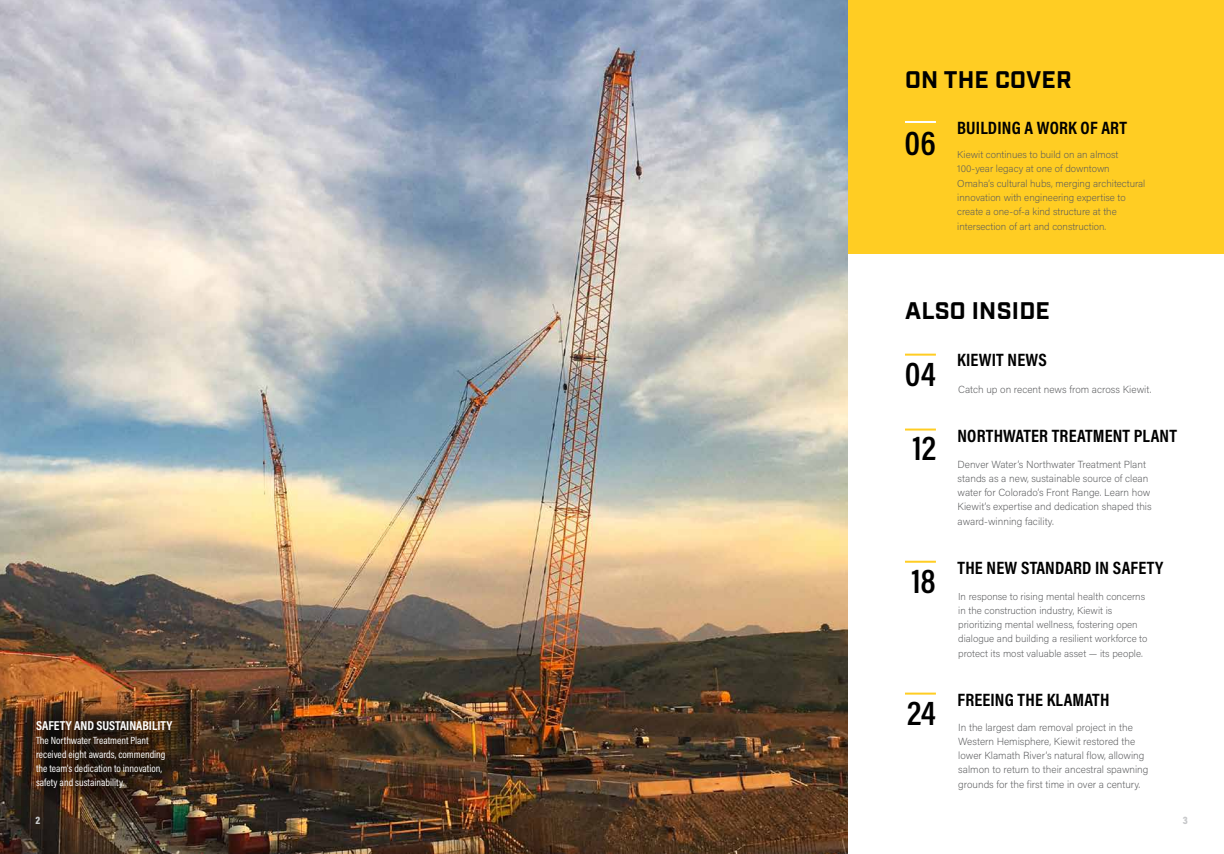
<style>
.page{position:relative;width:1224px;height:854px;background:#fff}
.page>*{position:absolute;margin:0;border:0;box-sizing:border-box;transform-origin:0 0}
.t1{font:600 35px/74.8px "Acumin Pro Cond";color:#000}
.t2{font:700 24px "Industry";letter-spacing:.01em;color:#000}
.t3{font:700 18px "Acumin Pro Cond";letter-spacing:.01em;color:#000}
.t4{font:700 13px "Acumin Pro Cond";color:#fff}
.t5{font:900 11px "Acumin Pro Cond";color:#c7c8ca}
.t6{font:10.5px/14px "Acumin Pro Cond";color:#fff}
.t7{font:200 10.2px/14.2px "Acumin Pro";color:#58595b}
.t8{font:200 10px/14.2px "Acumin Pro";color:#58595b}
</style>
<div class="page">
<img style="left:0;top:0;width:848px;height:853px">
<div style="left:11px;top:695px;width:186px;height:117px;background:#000;opacity:.6"></div>
<div style="left:848px;top:0;width:376px;height:255px;background:#ffcd23"></div>
<hr style="left:905px;top:121px;width:31px;height:2px;background:#fff">
<hr style="left:905px;top:353px;width:31px;height:2px;background:#ffcd23">
<hr style="left:905px;top:428px;width:31px;height:2px;background:#ffcd23">
<hr style="left:905px;top:560px;width:31px;height:2px;background:#ffcd23">
<hr style="left:905px;top:692px;width:31px;height:2px;background:#ffcd23">
<h2 class="t2" style="left:905px;top:65px;width:168px">ON THE COVER</h2>
<h1 class="t1" style="left:905px;top:104px;width:33px">06</h1>
<h3 class="t3" style="left:957px;top:116px;width:171px">BUILDING A WORK OF ART</h3>
<p class="t8" style="left:957px;top:147px;width:190px">Kiewit continues to build on an almost 100-year legacy at one of downtown Omaha’s cultural hubs, merging architectural innovation with engineering expertise to create a one-of-a kind structure at the intersection of art and construction.</p>
<h2 class="t2" style="left:905px;top:296px;width:146px">ALSO INSIDE</h2>
<h3 class="t4" style="left:36px;top:716px;width:138px">SAFETY AND SUSTAINABILITY</h3>
<p class="t6" style="left:36px;top:733px;width:131px">The Northwater Treatment Plant received eight awards, commending the team's dedication to innovation, safety and sustainability.</p>
<h1 class="t1" style="left:905px;top:335px;width:32px">04<br>12</h1>
<h1 class="t1" style="left:912px;top:542px;width:26px">18</h1>
<h1 class="t1" style="left:907px;top:674px;width:30px">24</h1>
<h3 class="t3" style="left:957px;top:348px;width:91px">KIEWIT NEWS</h3>
<p class="t7" style="left:958px;top:381px;width:195px">Catch up on recent news from across Kiewit.</p>
<h3 class="t3" style="left:958px;top:423px;width:221px">NORTHWATER TREATMENT PLANT</h3>
<p class="t7" style="left:958px;top:456px;width:196px">Denver Water’s Northwater Treatment Plant stands as a new, sustainable source of clean water for Colorado’s Front Range. Learn how Kiewit’s expertise and dedication shaped this award-winning facility.</p>
<h3 class="t3" style="left:958px;top:555px;width:207px">THE NEW STANDARD IN SAFETY</h3>
<p class="t8" style="left:958px;top:588px;width:191px">In response to rising mental health concerns in the construction industry, Kiewit is prioritizing mental wellness, fostering open dialogue and building a resilient workforce to protect its most valuable asset — its people.</p>
<h3 class="t3" style="left:958px;top:687px;width:154px">FREEING THE KLAMATH</h3>
<p class="t7" style="left:958px;top:719px;width:192px">In the largest dam removal project in the Western Hemisphere, Kiewit restored the lower Klamath River’s natural flow, allowing salmon to return to their ancestral spawning grounds for the first time in over a century.</p>
<p class="t5" style="left:36px;top:812px;width:6px">2</p>
<p class="t5" style="left:1183px;top:812px;width:7px">3</p>
</div>
